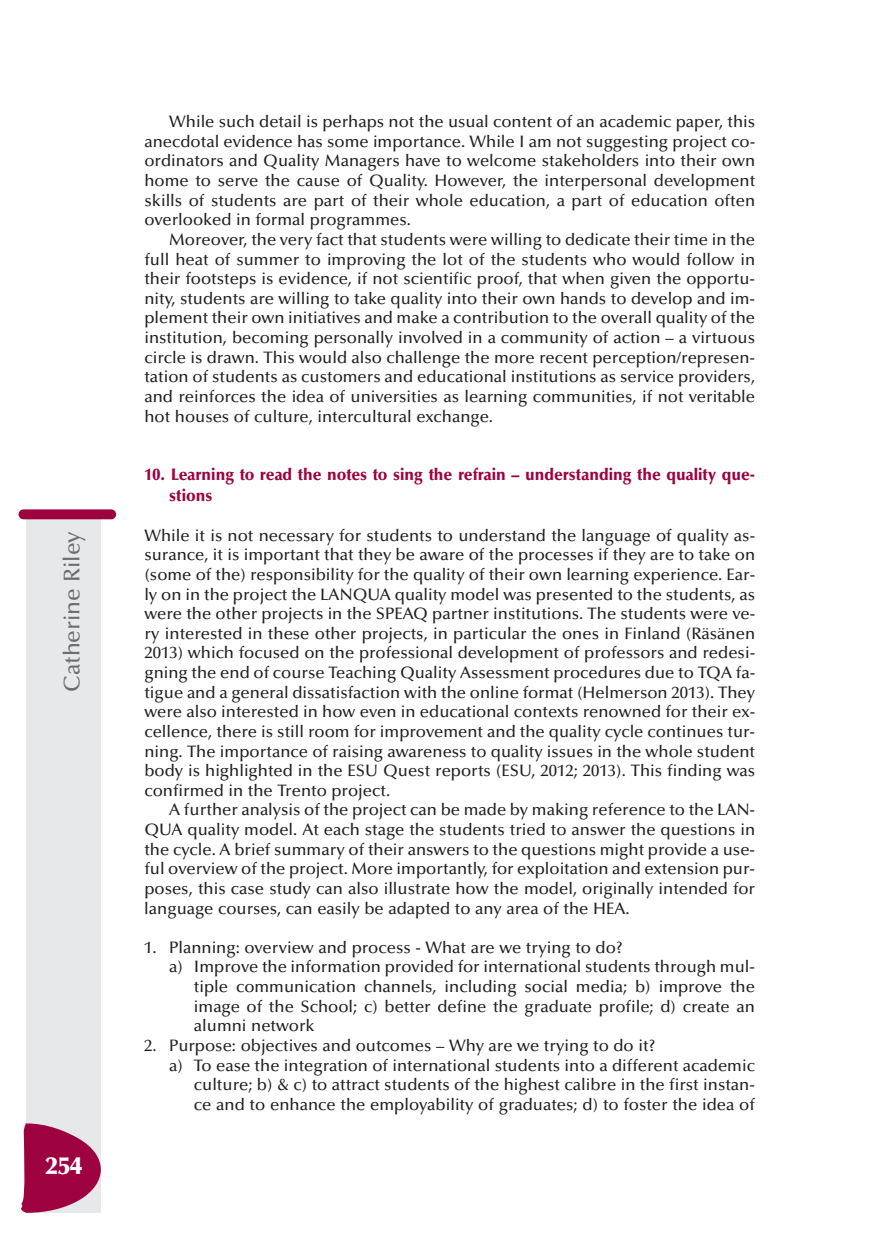
<style>
.page{position:relative;width:869px;height:1241px;background:#fff}
.page>*{position:absolute;margin:0;border:0;box-sizing:border-box;transform-origin:0 0}
.t1{font:900 24.5px "Optima";color:#fff}
.t2{font:500 22.75px "Optima";color:#6c6d70}
.t3{font:500 16.62px "Optima";color:#231f20}
.t4{font:900 16.62px/20.3px "Optima";color:#9d0140;scale:.95 1}
</style>
<div class="page">
<div style="left:27px;top:517px;width:74px;height:695px;background:#e7e8e9"></div>
<div style="left:19px;top:509px;width:97px;height:10px;background:#9d0140;border-radius:5px"></div>
<svg style="left:21px;top:1122px;width:80px;height:90px"></svg>
<p class="t2" style="left:63px;top:691px;width:162px;rotate:-90deg">Catherine Riley</p>
<p class="t1" style="left:45px;top:1155px;width:38px">254</p>
<p class="t3" style="left:169px;top:115px;width:587px">While such detail is perhaps not the usual content of an academic paper, this</p>
<p class="t3" style="left:144px;top:135px;width:612px">anecdotal evidence has some importance. While I am not suggesting project co-</p>
<p class="t3" style="left:144px;top:154px;width:612px">ordinators and Quality Managers have to welcome stakeholders into their own</p>
<p class="t3" style="left:144px;top:174px;width:612px">home to serve the cause of Quality. However, the interpersonal development</p>
<p class="t3" style="left:144px;top:193px;width:612px">skills of students are part of their whole education, a part of education often</p>
<p class="t3" style="left:144px;top:213px;width:268px">overlooked in formal programmes.</p>
<p class="t3" style="left:169px;top:233px;width:587px">Moreover, the very fact that students were willing to dedicate their time in the</p>
<p class="t3" style="left:144px;top:252px;width:612px">full heat of summer to improving the lot of the students who would follow in</p>
<p class="t3" style="left:144px;top:272px;width:612px">their footsteps is evidence, if not scientific proof, that when given the opportu-</p>
<p class="t3" style="left:144px;top:292px;width:612px">nity, students are willing to take quality into their own hands to develop and im-</p>
<p class="t3" style="left:144px;top:311px;width:612px">plement their own initiatives and make a contribution to the overall quality of the</p>
<p class="t3" style="left:144px;top:331px;width:612px">institution, becoming personally involved in a community of action – a virtuous</p>
<p class="t3" style="left:144px;top:350px;width:612px">circle is drawn. This would also challenge the more recent perception/represen-</p>
<p class="t3" style="left:144px;top:370px;width:612px">tation of students as customers and educational institutions as service providers,</p>
<p class="t3" style="left:144px;top:390px;width:612px">and reinforces the idea of universities as learning communities, if not veritable</p>
<p class="t3" style="left:144px;top:409px;width:350px">hot houses of culture, intercultural exchange.</p>
<p class="t4" style="left:169px;top:466px;width:618px;text-indent:-25px">10. Learning to read the notes to sing the refrain – understanding the quality que&shy;stions</p>
<p class="t3" style="left:144px;top:528px;width:612px">While it is not necessary for students to understand the language of quality as-</p>
<p class="t3" style="left:144px;top:548px;width:612px">surance, it is important that they be aware of the processes if they are to take on</p>
<p class="t3" style="left:144px;top:568px;width:612px">(some of the) responsibility for the quality of their own learning experience. Ear-</p>
<p class="t3" style="left:144px;top:587px;width:612px">ly on in the project the LANQUA quality model was presented to the students, as</p>
<p class="t3" style="left:144px;top:607px;width:612px">were the other projects in the SPEAQ partner institutions. The students were ve-</p>
<p class="t3" style="left:144px;top:626px;width:612px">ry interested in these other projects, in particular the ones in Finland (Räsänen</p>
<p class="t3" style="left:144px;top:646px;width:612px">2013) which focused on the professional development of professors and redesi-</p>
<p class="t3" style="left:144px;top:666px;width:612px">gning the end of course Teaching Quality Assessment procedures due to TQA fa-</p>
<p class="t3" style="left:144px;top:685px;width:612px">tigue and a general dissatisfaction with the online format (Helmerson 2013). They</p>
<p class="t3" style="left:144px;top:705px;width:612px">were also interested in how even in educational contexts renowned for their ex-</p>
<p class="t3" style="left:144px;top:724px;width:612px">cellence, there is still room for improvement and the quality cycle continues tur-</p>
<p class="t3" style="left:144px;top:744px;width:612px">ning. The importance of raising awareness to quality issues in the whole student</p>
<p class="t3" style="left:144px;top:764px;width:612px">body is highlighted in the ESU Quest reports (ESU, 2012; 2013). This finding was</p>
<p class="t3" style="left:144px;top:783px;width:247px">confirmed in the Trento project.</p>
<p class="t3" style="left:169px;top:803px;width:587px">A further analysis of the project can be made by making reference to the LAN-</p>
<p class="t3" style="left:144px;top:822px;width:612px">QUA quality model. At each stage the students tried to answer the questions in</p>
<p class="t3" style="left:144px;top:842px;width:612px">the cycle. A brief summary of their answers to the questions might provide a use-</p>
<p class="t3" style="left:144px;top:862px;width:612px">ful overview of the project. More importantly, for exploitation and extension pur-</p>
<p class="t3" style="left:144px;top:881px;width:612px">poses, this case study can also illustrate how the model, originally intended for</p>
<p class="t3" style="left:144px;top:901px;width:486px">language courses, can easily be adapted to any area of the HEA.</p>
<p class="t3" style="left:144px;top:940px;width:480px">1. Planning: overview and process - What are we trying to do?</p>
<p class="t3" style="left:169px;top:960px;width:587px">a) Improve the information provided for international students through mul-</p>
<p class="t3" style="left:194px;top:979px;width:562px">tiple communication channels, including social media; b) improve the</p>
<p class="t3" style="left:194px;top:999px;width:562px">image of the School; c) better define the graduate profile; d) create an</p>
<p class="t3" style="left:194px;top:1019px;width:122px">alumni network</p>
<p class="t3" style="left:144px;top:1038px;width:513px">2. Purpose: objectives and outcomes – Why are we trying to do it?</p>
<p class="t3" style="left:169px;top:1058px;width:587px">a) To ease the integration of international students into a different academic</p>
<p class="t3" style="left:194px;top:1077px;width:562px">culture; b) &amp; c) to attract students of the highest calibre in the first instan-</p>
<p class="t3" style="left:194px;top:1097px;width:562px">ce and to enhance the employability of graduates; d) to foster the idea of</p>
</div>
